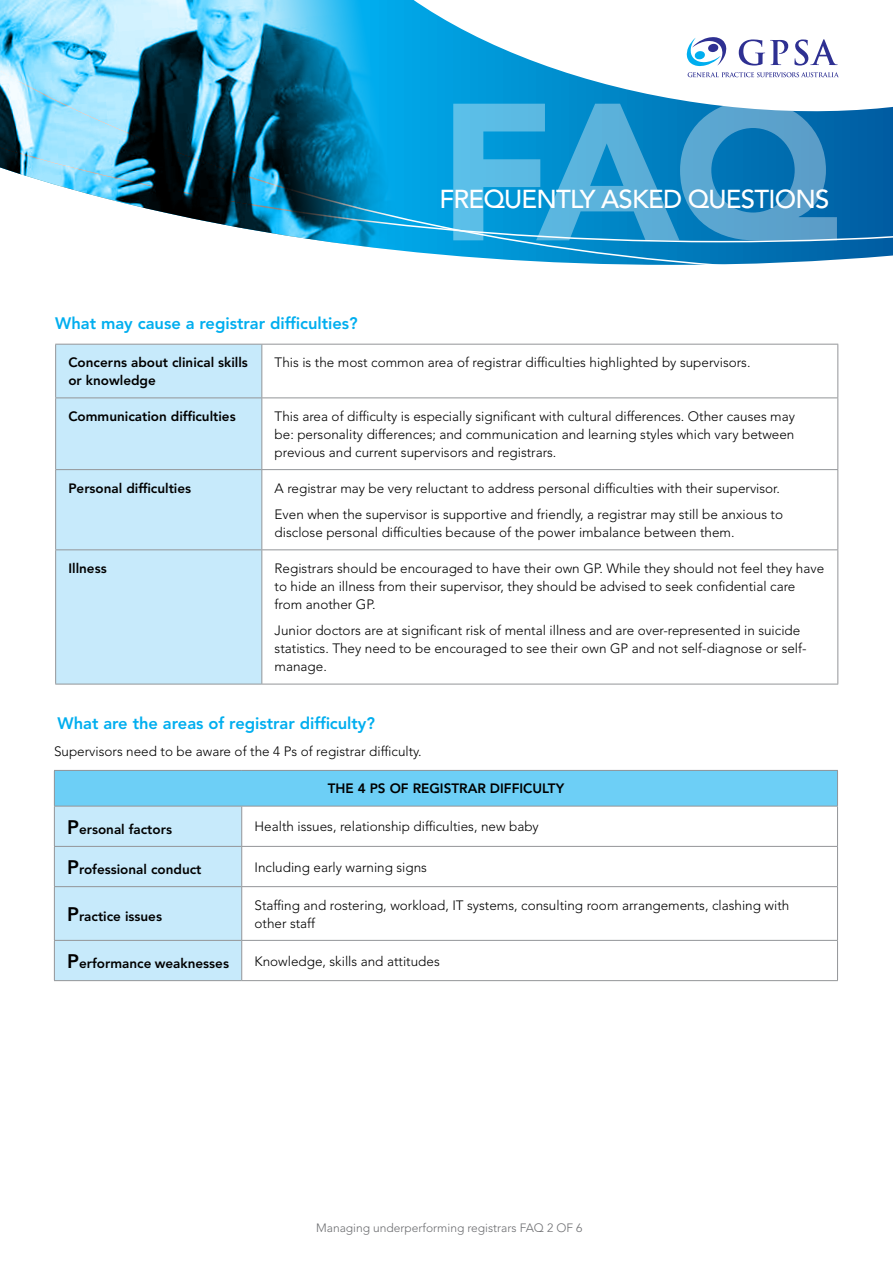
<style>
.page{position:relative;width:893px;height:1263px;background:#fff}
.page>*{position:absolute;margin:0;border:0;box-sizing:border-box;transform-origin:0 0}
.t1{font:900 192.9px "Avenir LT Std";color:#fff}
.t2{font:500 25.8px "Avenir LT Std";letter-spacing:-.03em;color:#fff}
.t3{font:800 16.5px "Avenir LT Std";color:#00aeef}
.t4{font:300 13.5px/18px "Avenir LT Std";color:#000}
.t5{font:800 13.5px/18px "Avenir LT Std";color:#000}
.t6{font:300 12px "Avenir LT Std";color:#6d6e71}
.s1{font-size:19.5px}
</style>
<div class="page">
<div style="left:56px;top:345px;width:205px;height:339px;background:#c7eafb"></div>
<hr style="left:55px;top:344px;width:207px;height:1px;background:#939598">
<hr style="left:55px;top:344px;width:1px;height:53px;background:#939598">
<hr style="left:262px;top:344px;width:576px;height:1px;background:#939598">
<hr style="left:261px;top:344px;width:1px;height:53px;background:#939598">
<hr style="left:837px;top:344px;width:1px;height:53px;background:#939598">
<hr style="left:55px;top:397px;width:207px;height:1px;background:#939598">
<hr style="left:55px;top:398px;width:1px;height:71px;background:#939598">
<hr style="left:262px;top:397px;width:576px;height:1px;background:#939598">
<hr style="left:261px;top:398px;width:1px;height:71px;background:#939598">
<hr style="left:837px;top:398px;width:1px;height:71px;background:#939598">
<hr style="left:55px;top:469px;width:207px;height:1px;background:#939598">
<hr style="left:55px;top:470px;width:1px;height:79px;background:#939598">
<hr style="left:262px;top:469px;width:576px;height:1px;background:#939598">
<hr style="left:261px;top:470px;width:1px;height:79px;background:#939598">
<hr style="left:837px;top:470px;width:1px;height:79px;background:#939598">
<hr style="left:55px;top:549px;width:207px;height:1px;background:#939598">
<hr style="left:55px;top:550px;width:1px;height:134px;background:#939598">
<hr style="left:262px;top:549px;width:576px;height:1px;background:#939598">
<hr style="left:261px;top:550px;width:1px;height:134px;background:#939598">
<hr style="left:837px;top:550px;width:1px;height:134px;background:#939598">
<hr style="left:55px;top:684px;width:207px;height:1px;background:#939598">
<hr style="left:262px;top:684px;width:576px;height:1px;background:#939598">
<div style="left:54px;top:770px;width:783px;height:36px;background:#6dcff6"></div>
<div style="left:55px;top:807px;width:186px;height:173px;background:#c7eafb"></div>
<hr style="left:54px;top:770px;width:188px;height:1px;background:#939598">
<hr style="left:54px;top:771px;width:1px;height:35px;background:#939598">
<hr style="left:242px;top:770px;width:596px;height:1px;background:#939598">
<hr style="left:837px;top:771px;width:1px;height:35px;background:#939598">
<hr style="left:54px;top:806px;width:188px;height:1px;background:#939598">
<hr style="left:54px;top:806px;width:1px;height:40px;background:#939598">
<hr style="left:242px;top:806px;width:596px;height:1px;background:#939598">
<hr style="left:241px;top:806px;width:1px;height:40px;background:#939598">
<hr style="left:837px;top:806px;width:1px;height:40px;background:#939598">
<hr style="left:54px;top:846px;width:188px;height:1px;background:#939598">
<hr style="left:54px;top:847px;width:1px;height:39px;background:#939598">
<hr style="left:242px;top:846px;width:596px;height:1px;background:#939598">
<hr style="left:241px;top:847px;width:1px;height:39px;background:#939598">
<hr style="left:837px;top:847px;width:1px;height:39px;background:#939598">
<hr style="left:54px;top:886px;width:188px;height:1px;background:#939598">
<hr style="left:54px;top:887px;width:1px;height:53px;background:#939598">
<hr style="left:242px;top:886px;width:596px;height:1px;background:#939598">
<hr style="left:241px;top:887px;width:1px;height:53px;background:#939598">
<hr style="left:837px;top:887px;width:1px;height:53px;background:#939598">
<hr style="left:54px;top:940px;width:188px;height:1px;background:#939598">
<hr style="left:54px;top:941px;width:1px;height:39px;background:#939598">
<hr style="left:242px;top:940px;width:596px;height:1px;background:#939598">
<hr style="left:241px;top:941px;width:1px;height:39px;background:#939598">
<hr style="left:837px;top:941px;width:1px;height:39px;background:#939598">
<hr style="left:54px;top:980px;width:188px;height:1px;background:#939598">
<hr style="left:242px;top:980px;width:596px;height:1px;background:#939598">
<svg style="left:402px;top:136px;width:491px;height:129px;background:#0c86c4"></svg>
<svg style="left:402px;top:0;width:491px;height:136px"></svg>
<svg style="left:687px;top:37px;width:39px;height:29px"></svg>
<svg style="left:688px;top:72px;width:151px;height:5px"></svg>
<svg style="left:739px;top:39px;width:49px;height:27px"></svg>
<svg style="left:794px;top:39px;width:44px;height:27px"></svg>
<img style="left:0;top:0;width:402px;height:251px">
<h1 class="t1" style="left:438px;top:56px;width:401px">FAQ</h1>
<h2 class="t2" style="left:439px;top:184px;width:391px">FREQUENTLY ASKED QUESTIONS</h2>
<p class="t3" style="left:55px;top:314px;width:304px">What may cause a registrar difficulties?</p>
<p class="t5" style="left:68px;top:353px;width:181px">Concerns about clinical skills or knowledge</p>
<p class="t4" style="left:275px;top:353px;width:477px">This is the most common area of registrar difficulties highlighted by supervisors.</p>
<p class="t5" style="left:68px;top:407px;width:169px">Communication difficulties</p>
<p class="t4" style="left:275px;top:407px;width:522px;text-align:justify">This area of difficulty is especially significant with cultural differences. Other causes may be: personality differences; and communication and learning styles which vary between previous and current supervisors and registrars.</p>
<p class="t5" style="left:68px;top:479px;width:124px">Personal difficulties</p>
<p class="t4" style="left:275px;top:475px;width:510px;line-height:26.5px">A registrar may be very reluctant to address personal difficulties with their supervisor.<br>Even when the supervisor is supportive and friendly, a registrar may still be anxious to</p>
<p class="t4" style="left:275px;top:523px;width:461px">disclose personal difficulties because of the power imbalance between them.</p>
<p class="t5" style="left:68px;top:559px;width:40px">Illness</p>
<p class="t4" style="left:275px;top:559px;width:551px">Registrars should be encouraged to have their own GP. While they should not feel they have to hide an illness from their supervisor, they should be advised to seek confidential care from another GP.</p>
<p class="t4" style="left:275px;top:622px;width:534px">Junior doctors are at significant risk of mental illness and are over-represented in suicide statistics. They need to be encouraged to see their own GP and not self-diagnose or self&shy;manage.</p>
<p class="t3" style="left:58px;top:713px;width:319px">What are the areas of registrar difficulty?</p>
<p class="t4" style="left:54px;top:742px;width:369px">Supervisors need to be aware of the 4 Ps of registrar difficulty.</p>
<p class="t5" style="left:328px;top:780px;width:238px">THE 4 PS OF REGISTRAR DIFFICULTY</p>
<p class="t5" style="left:67px;top:820px;width:106px"><span class="s1">P</span>ersonal factors</p>
<p class="t4" style="left:254px;top:818px;width:286px">Health issues, relationship difficulties, new baby</p>
<p class="t5" style="left:67px;top:860px;width:136px"><span class="s1">P</span>rofessional conduct</p>
<p class="t4" style="left:254px;top:858px;width:174px">Including early warning signs</p>
<p class="t5" style="left:67px;top:907px;width:96px"><span class="s1">P</span>ractice issues</p>
<p class="t4" style="left:254px;top:896px;width:536px">Staffing and rostering, workload, IT systems, consulting room arrangements, clashing with other staff</p>
<p class="t5" style="left:67px;top:954px;width:163px"><span class="s1">P</span>erformance weaknesses</p>
<p class="t4" style="left:254px;top:952px;width:187px">Knowledge, skills and attitudes</p>
<p class="t6" style="left:316px;top:1220px;width:268px">Managing underperforming registrars FAQ 2 OF 6</p>
</div>
